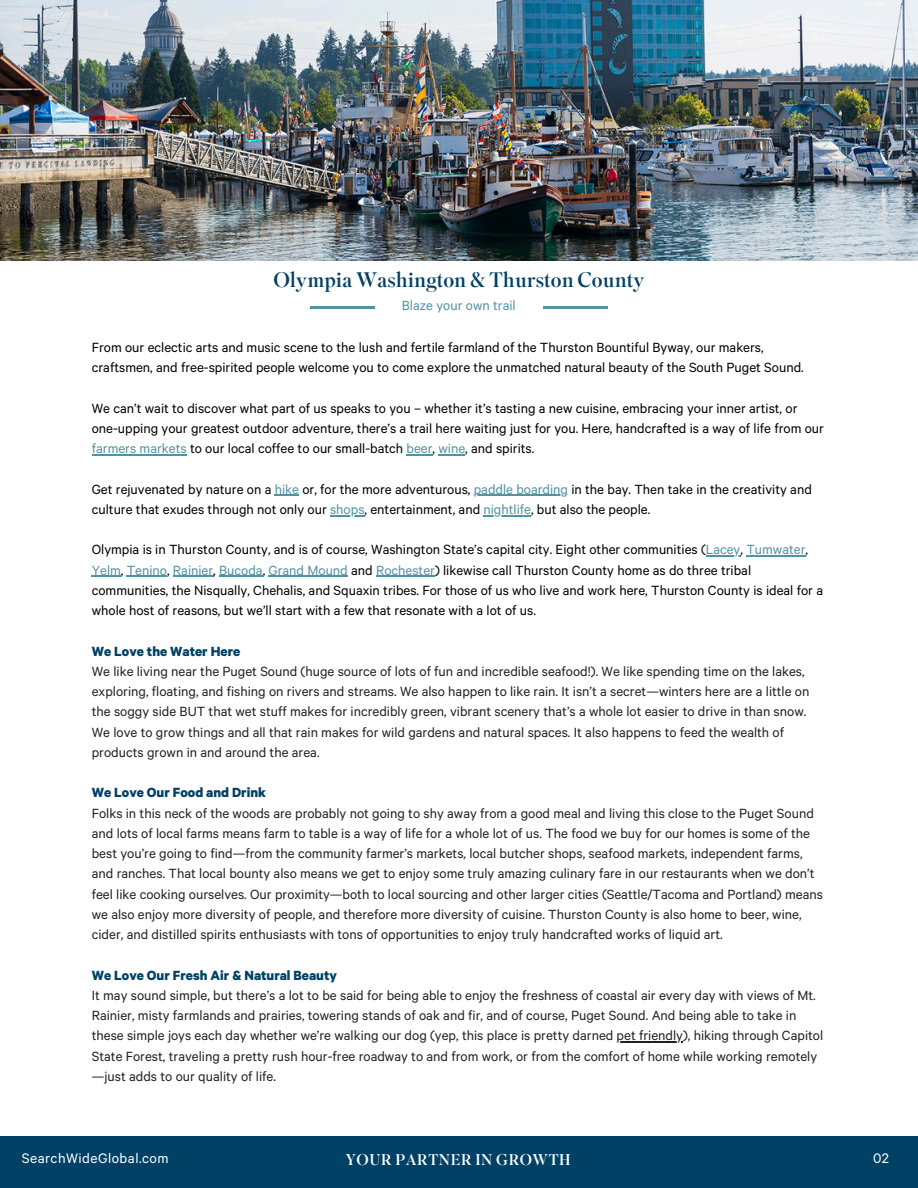
<style>
.page{position:relative;width:918px;height:1188px;background:#fff}
.page>*{position:absolute;margin:0;border:0;box-sizing:border-box;transform-origin:0 0}
.t1{font:21px "Superior Title";color:#004165}
.t2{font:15.6px "Calibre";letter-spacing:.03em;color:#fff}
.t3{font:15.6px "Superior Title";letter-spacing:.03em;color:#fff}
.t4{font:15px/20.2px "Calibre";color:#252020}
.t5{font:15px/20.2px "Calibre";color:#000}
.t6{font:700 15px "Calibre";color:#004165}
.t7{font:15px "Calibre";color:#5192a4}
.s1{color:#5192a4}
</style>
<div class="page">
<div style="left:0;top:1136px;width:918px;height:52px;background:#004165"></div>
<img style="left:0;top:0;width:918px;height:260px">
<hr style="left:92px;top:454px;width:95px;height:1px;background:#5192a4">
<svg style="left:407px;top:454px;width:26px;height:1px"></svg>
<svg style="left:439px;top:454px;width:26px;height:1px"></svg>
<svg style="left:275px;top:495px;width:24px;height:1px"></svg>
<hr style="left:474px;top:495px;width:94px;height:1px;background:#5192a4">
<hr style="left:330px;top:515px;width:35px;height:1px;background:#5192a4">
<hr style="left:483px;top:515px;width:48px;height:1px;background:#5192a4">
<hr style="left:706px;top:556px;width:34px;height:1px;background:#5192a4">
<hr style="left:746px;top:556px;width:60px;height:1px;background:#5192a4">
<svg style="left:92px;top:576px;width:29px;height:1px"></svg>
<hr style="left:127px;top:576px;width:40px;height:1px;background:#5192a4">
<hr style="left:173px;top:576px;width:40px;height:1px;background:#5192a4">
<hr style="left:219px;top:576px;width:44px;height:1px;background:#5192a4">
<hr style="left:269px;top:576px;width:79px;height:1px;background:#5192a4">
<hr style="left:376px;top:576px;width:59px;height:1px;background:#5192a4">
<hr style="left:617px;top:1042px;width:66px;height:1px;background:#252020">
<hr style="left:543px;top:307px;width:64px;height:2px;background:#5192a4">
<hr style="left:310px;top:307px;width:64px;height:2px;background:#5192a4">
<p class="t1" style="left:273px;top:266px;width:373px">Olympia Washington &amp; Thurston County</p>
<p class="t7" style="left:402px;top:299px;width:115px">Blaze your own trail</p>
<h1 class="t5" style="left:92px;top:338px;width:714px">From our eclectic arts and music scene to the lush and fertile farmland of the Thurston Bountiful Byway, our makers, craftsmen, and free-spirited people welcome you to come explore the unmatched natural beauty of the South Puget Sound.</h1>
<p class="t5" style="left:92px;top:399px;width:734px">We can’t wait to discover what part of us speaks to you – whether it’s tasting a new cuisine, embracing your inner artist, or one-upping your greatest outdoor adventure, there’s a trail here waiting just for you. Here, handcrafted is a way of life from our <span class="s1">farmers markets</span> to our local coffee to our small-batch <span class="s1">beer</span>, <span class="s1">wine</span>, and spirits.</p>
<p class="t5" style="left:92px;top:480px;width:722px">Get rejuvenated by nature on a <span class="s1">hike</span> or, for the more adventurous, <span class="s1">paddle boarding</span> in the bay. Then take in the creativity and</p>
<p class="t5" style="left:92px;top:500px;width:560px">culture that exudes through not only our <span class="s1">shops</span>, entertainment, and <span class="s1">nightlife</span>, but also the people.</p>
<p class="t5" style="left:92px;top:541px;width:718px">Olympia is in Thurston County, and is of course, Washington State’s capital city. Eight other communities (<span class="s1">Lacey</span>, <span class="s1">Tumwater</span>,</p>
<p class="t5" style="left:92px;top:561px;width:733px"><span class="s1">Yelm</span>, <span class="s1">Tenino</span>, <span class="s1">Rainier</span>, <span class="s1">Bucoda</span>, <span class="s1">Grand Mound</span> and <span class="s1">Rochester</span>) likewise call Thurston County home as do three tribal communities, the Nisqually, Chehalis, and Squaxin tribes. For those of us who live and work here, Thurston County is ideal for a whole host of reasons, but we’ll start with a few that resonate with a lot of us.</p>
<p class="t6" style="left:92px;top:644px;width:150px">We Love the Water Here</p>
<p class="t4" style="left:92px;top:662px;width:719px">We like living near the Puget Sound (huge source of lots of fun and incredible seafood!). We like spending time on the lakes, exploring, floating, and fishing on rivers and streams. We also happen to like rain. It isn’t a secret—winters here are a little on the soggy side BUT that wet stuff makes for incredibly green, vibrant scenery that’s a whole lot easier to drive in than snow.<br>We love to grow things and all that rain makes for wild gardens and natural spaces. It also happens to feed the wealth of products grown in and around the area.</p>
<p class="t6" style="left:92px;top:786px;width:176px">We Love Our Food and Drink</p>
<p class="t4" style="left:92px;top:804px;width:733px">Folks in this neck of the woods are probably not going to shy away from a good meal and living this close to the Puget Sound and lots of local farms means farm to table is a way of life for a whole lot of us. The food we buy for our homes is some of the best you’re going to find—from the community farmer’s markets, local butcher shops, seafood markets, independent farms, and ranches. That local bounty also means we get to enjoy some truly amazing culinary fare in our restaurants when we don’t feel like cooking ourselves. Our proximity—both to local sourcing and other larger cities (Seattle/Tacoma and Portland) means we also enjoy more diversity of people, and therefore more diversity of cuisine. Thurston County is also home to beer, wine, cider, and distilled spirits enthusiasts with tons of opportunities to enjoy truly handcrafted works of liquid art.</p>
<p class="t6" style="left:92px;top:968px;width:247px">We Love Our Fresh Air &amp; Natural Beauty</p>
<p class="t4" style="left:92px;top:986px;width:733px">It may sound simple, but there’s a lot to be said for being able to enjoy the freshness of coastal air every day with views of Mt.<br>Rainier, misty farmlands and prairies, towering stands of oak and fir, and of course, Puget Sound. And being able to take in these simple joys each day whether we’re walking our dog (yep, this place is pretty darned pet friendly), hiking through Capitol</p>
<p class="t4" style="left:92px;top:1047px;width:727px">State Forest, traveling a pretty rush hour-free roadway to and from work, or from the comfort of home while working remotely —just adds to our quality of life.</p>
<p class="t2" style="left:22px;top:1151px;width:148px">SearchWideGlobal.com</p>
<h2 class="t3" style="left:346px;top:1150px;width:226px">YOUR PARTNER IN GROWTH</h2>
<p class="t2" style="left:873px;top:1151px;width:17px">02</p>
</div>
